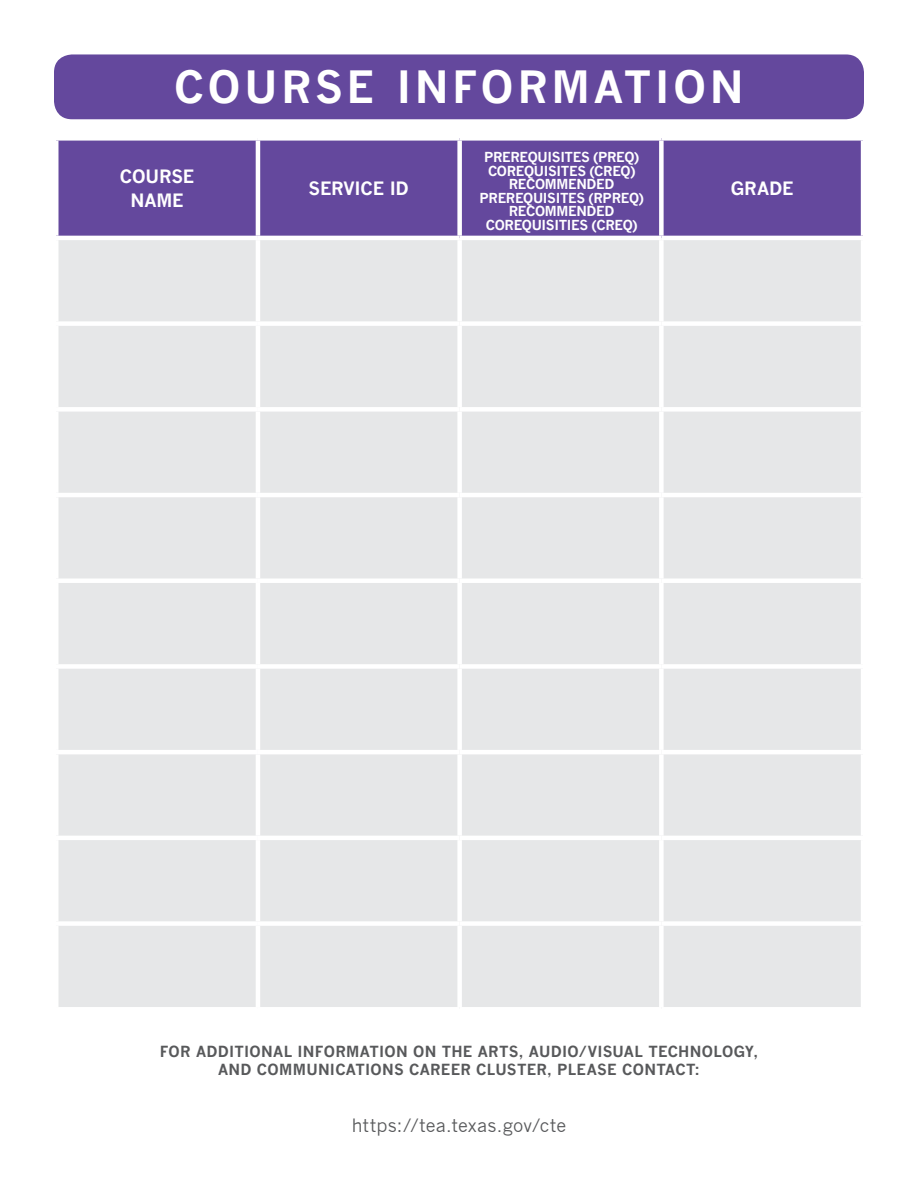
<style>
.page{position:relative;width:918px;height:1188px;background:#fff}
.page>*{position:absolute;margin:0;border:0;box-sizing:border-box;transform-origin:0 0}
.t1{font:700 43.5px "News Gothic";letter-spacing:.08em;color:#fff}
.t2{font:18px "News Gothic";letter-spacing:.01em;color:#58595b}
.t3{font:700 18px/24px "News Gothic";letter-spacing:-.01em;color:#fff;text-align:center}
.t4{font:700 15px/18px "News Gothic";letter-spacing:.015em;color:#58595b;text-align:center}
.t5{font:700 13.5px/13.5px "News Gothic";letter-spacing:-.025em;color:#fff;text-align:center}
</style>
<div class="page">
<div style="left:54px;top:54px;width:810px;height:65px;background:#64489d;border-radius:18px"></div>
<div style="left:56px;top:138px;width:202px;height:100px;background:#64489d"></div>
<div style="left:258px;top:138px;width:202px;height:100px;background:#64489d"></div>
<div style="left:460px;top:138px;width:201px;height:100px;background:#64489d"></div>
<div style="left:661px;top:138px;width:202px;height:100px;background:#64489d"></div>
<div style="left:56px;top:238px;width:202px;height:86px;background:#e6e7e8"></div>
<div style="left:258px;top:238px;width:202px;height:86px;background:#e6e7e8"></div>
<div style="left:460px;top:238px;width:201px;height:86px;background:#e6e7e8"></div>
<div style="left:661px;top:238px;width:202px;height:86px;background:#e6e7e8"></div>
<div style="left:56px;top:324px;width:202px;height:85px;background:#e6e7e8"></div>
<div style="left:258px;top:324px;width:202px;height:85px;background:#e6e7e8"></div>
<div style="left:460px;top:324px;width:201px;height:85px;background:#e6e7e8"></div>
<div style="left:661px;top:324px;width:202px;height:85px;background:#e6e7e8"></div>
<div style="left:56px;top:409px;width:202px;height:86px;background:#e6e7e8"></div>
<div style="left:258px;top:409px;width:202px;height:86px;background:#e6e7e8"></div>
<div style="left:460px;top:409px;width:201px;height:86px;background:#e6e7e8"></div>
<div style="left:661px;top:409px;width:202px;height:86px;background:#e6e7e8"></div>
<div style="left:56px;top:495px;width:202px;height:86px;background:#e6e7e8"></div>
<div style="left:258px;top:495px;width:202px;height:86px;background:#e6e7e8"></div>
<div style="left:460px;top:495px;width:201px;height:86px;background:#e6e7e8"></div>
<div style="left:661px;top:495px;width:202px;height:86px;background:#e6e7e8"></div>
<div style="left:56px;top:581px;width:202px;height:85px;background:#e6e7e8"></div>
<div style="left:258px;top:581px;width:202px;height:85px;background:#e6e7e8"></div>
<div style="left:460px;top:581px;width:201px;height:85px;background:#e6e7e8"></div>
<div style="left:661px;top:581px;width:202px;height:85px;background:#e6e7e8"></div>
<div style="left:56px;top:666px;width:202px;height:86px;background:#e6e7e8"></div>
<div style="left:258px;top:666px;width:202px;height:86px;background:#e6e7e8"></div>
<div style="left:460px;top:666px;width:201px;height:86px;background:#e6e7e8"></div>
<div style="left:661px;top:666px;width:202px;height:86px;background:#e6e7e8"></div>
<div style="left:56px;top:752px;width:202px;height:86px;background:#e6e7e8"></div>
<div style="left:258px;top:752px;width:202px;height:86px;background:#e6e7e8"></div>
<div style="left:460px;top:752px;width:201px;height:86px;background:#e6e7e8"></div>
<div style="left:661px;top:752px;width:202px;height:86px;background:#e6e7e8"></div>
<div style="left:56px;top:838px;width:202px;height:86px;background:#e6e7e8"></div>
<div style="left:258px;top:838px;width:202px;height:86px;background:#e6e7e8"></div>
<div style="left:460px;top:838px;width:201px;height:86px;background:#e6e7e8"></div>
<div style="left:661px;top:838px;width:202px;height:86px;background:#e6e7e8"></div>
<div style="left:56px;top:924px;width:202px;height:85px;background:#e6e7e8"></div>
<div style="left:258px;top:924px;width:202px;height:85px;background:#e6e7e8"></div>
<div style="left:460px;top:924px;width:201px;height:85px;background:#e6e7e8"></div>
<div style="left:661px;top:924px;width:202px;height:85px;background:#e6e7e8"></div>
<div style="left:54px;top:136px;width:204px;height:5px;background:#fff"></div>
<hr style="left:54px;top:141px;width:4px;height:95px;background:#fff">
<div style="left:258px;top:136px;width:202px;height:5px;background:#fff"></div>
<hr style="left:256px;top:141px;width:4px;height:95px;background:#fff">
<div style="left:460px;top:136px;width:201px;height:5px;background:#fff"></div>
<div style="left:457px;top:141px;width:5px;height:95px;background:#fff"></div>
<div style="left:661px;top:136px;width:204px;height:5px;background:#fff"></div>
<div style="left:659px;top:141px;width:5px;height:95px;background:#fff"></div>
<hr style="left:861px;top:141px;width:4px;height:95px;background:#fff">
<hr style="left:54px;top:236px;width:204px;height:4px;background:#fff">
<hr style="left:258px;top:236px;width:202px;height:4px;background:#fff">
<hr style="left:460px;top:236px;width:201px;height:4px;background:#fff">
<hr style="left:661px;top:236px;width:204px;height:4px;background:#fff">
<hr style="left:54px;top:240px;width:4px;height:81px;background:#fff">
<hr style="left:256px;top:240px;width:4px;height:81px;background:#fff">
<div style="left:457px;top:240px;width:5px;height:81px;background:#fff"></div>
<div style="left:659px;top:240px;width:5px;height:81px;background:#fff"></div>
<hr style="left:861px;top:240px;width:4px;height:81px;background:#fff">
<div style="left:54px;top:321px;width:204px;height:5px;background:#fff"></div>
<hr style="left:54px;top:326px;width:4px;height:81px;background:#fff">
<div style="left:258px;top:321px;width:202px;height:5px;background:#fff"></div>
<hr style="left:256px;top:326px;width:4px;height:81px;background:#fff">
<div style="left:460px;top:321px;width:201px;height:5px;background:#fff"></div>
<div style="left:457px;top:326px;width:5px;height:81px;background:#fff"></div>
<div style="left:661px;top:321px;width:204px;height:5px;background:#fff"></div>
<div style="left:659px;top:326px;width:5px;height:81px;background:#fff"></div>
<hr style="left:861px;top:326px;width:4px;height:81px;background:#fff">
<div style="left:54px;top:407px;width:204px;height:5px;background:#fff"></div>
<hr style="left:54px;top:412px;width:4px;height:81px;background:#fff">
<div style="left:258px;top:407px;width:202px;height:5px;background:#fff"></div>
<hr style="left:256px;top:412px;width:4px;height:81px;background:#fff">
<div style="left:460px;top:407px;width:201px;height:5px;background:#fff"></div>
<div style="left:457px;top:412px;width:5px;height:81px;background:#fff"></div>
<div style="left:661px;top:407px;width:204px;height:5px;background:#fff"></div>
<div style="left:659px;top:412px;width:5px;height:81px;background:#fff"></div>
<hr style="left:861px;top:412px;width:4px;height:81px;background:#fff">
<hr style="left:54px;top:493px;width:204px;height:4px;background:#fff">
<hr style="left:54px;top:497px;width:4px;height:81px;background:#fff">
<hr style="left:258px;top:493px;width:202px;height:4px;background:#fff">
<hr style="left:256px;top:497px;width:4px;height:81px;background:#fff">
<hr style="left:460px;top:493px;width:201px;height:4px;background:#fff">
<div style="left:457px;top:497px;width:5px;height:81px;background:#fff"></div>
<hr style="left:661px;top:493px;width:204px;height:4px;background:#fff">
<div style="left:659px;top:497px;width:5px;height:81px;background:#fff"></div>
<hr style="left:861px;top:497px;width:4px;height:81px;background:#fff">
<div style="left:54px;top:578px;width:204px;height:5px;background:#fff"></div>
<hr style="left:54px;top:583px;width:4px;height:81px;background:#fff">
<div style="left:258px;top:578px;width:202px;height:5px;background:#fff"></div>
<hr style="left:256px;top:583px;width:4px;height:81px;background:#fff">
<div style="left:460px;top:578px;width:201px;height:5px;background:#fff"></div>
<div style="left:457px;top:583px;width:5px;height:81px;background:#fff"></div>
<div style="left:661px;top:578px;width:204px;height:5px;background:#fff"></div>
<div style="left:659px;top:583px;width:5px;height:81px;background:#fff"></div>
<hr style="left:861px;top:583px;width:4px;height:81px;background:#fff">
<div style="left:54px;top:664px;width:204px;height:5px;background:#fff"></div>
<hr style="left:54px;top:669px;width:4px;height:81px;background:#fff">
<div style="left:258px;top:664px;width:202px;height:5px;background:#fff"></div>
<hr style="left:256px;top:669px;width:4px;height:81px;background:#fff">
<div style="left:460px;top:664px;width:201px;height:5px;background:#fff"></div>
<div style="left:457px;top:669px;width:5px;height:81px;background:#fff"></div>
<div style="left:661px;top:664px;width:204px;height:5px;background:#fff"></div>
<div style="left:659px;top:669px;width:5px;height:81px;background:#fff"></div>
<hr style="left:861px;top:669px;width:4px;height:81px;background:#fff">
<hr style="left:54px;top:750px;width:204px;height:4px;background:#fff">
<hr style="left:54px;top:754px;width:4px;height:82px;background:#fff">
<hr style="left:258px;top:750px;width:202px;height:4px;background:#fff">
<hr style="left:256px;top:754px;width:4px;height:82px;background:#fff">
<hr style="left:460px;top:750px;width:201px;height:4px;background:#fff">
<div style="left:457px;top:754px;width:5px;height:82px;background:#fff"></div>
<hr style="left:661px;top:750px;width:204px;height:4px;background:#fff">
<div style="left:659px;top:754px;width:5px;height:82px;background:#fff"></div>
<hr style="left:861px;top:754px;width:4px;height:82px;background:#fff">
<hr style="left:54px;top:836px;width:204px;height:4px;background:#fff">
<hr style="left:54px;top:840px;width:4px;height:81px;background:#fff">
<hr style="left:258px;top:836px;width:202px;height:4px;background:#fff">
<hr style="left:256px;top:840px;width:4px;height:81px;background:#fff">
<hr style="left:460px;top:836px;width:201px;height:4px;background:#fff">
<div style="left:457px;top:840px;width:5px;height:81px;background:#fff"></div>
<hr style="left:661px;top:836px;width:204px;height:4px;background:#fff">
<div style="left:659px;top:840px;width:5px;height:81px;background:#fff"></div>
<hr style="left:861px;top:840px;width:4px;height:81px;background:#fff">
<div style="left:54px;top:921px;width:204px;height:5px;background:#fff"></div>
<hr style="left:54px;top:926px;width:4px;height:81px;background:#fff">
<div style="left:258px;top:921px;width:202px;height:5px;background:#fff"></div>
<hr style="left:256px;top:926px;width:4px;height:81px;background:#fff">
<div style="left:460px;top:921px;width:201px;height:5px;background:#fff"></div>
<div style="left:457px;top:926px;width:5px;height:81px;background:#fff"></div>
<div style="left:661px;top:921px;width:204px;height:5px;background:#fff"></div>
<div style="left:659px;top:926px;width:5px;height:81px;background:#fff"></div>
<hr style="left:861px;top:926px;width:4px;height:81px;background:#fff">
<div style="left:54px;top:1007px;width:204px;height:5px;background:#fff"></div>
<div style="left:258px;top:1007px;width:202px;height:5px;background:#fff"></div>
<div style="left:460px;top:1007px;width:201px;height:5px;background:#fff"></div>
<div style="left:661px;top:1007px;width:204px;height:5px;background:#fff"></div>
<h2 class="t1" style="left:174px;top:61px;width:571px">COURSE INFORMATION</h2>
<p class="t3" style="left:120px;top:164px;width:76px">COURSE<br>NAME</p>
<p class="t3" style="left:309px;top:176px;width:102px">SERVICE ID</p>
<p class="t5" style="left:480px;top:150px;width:166px">PREREQUISITES (PREQ)<br>COREQUISITES (CREQ)<br>RECOMMENDED<br>PREREQUISITES (RPREQ)<br>RECOMMENDED<br>COREQUISITIES (CREQ)</p>
<p class="t3" style="left:731px;top:176px;width:64px">GRADE</p>
<p class="t4" style="left:160px;top:1042px;width:600px">FOR ADDITIONAL INFORMATION ON THE ARTS, AUDIO/VISUAL TECHNOLOGY,<br>AND COMMUNICATIONS CAREER CLUSTER, PLEASE CONTACT:</p>
<p class="t2" style="left:352px;top:1115px;width:216px">https://tea.texas.gov/cte</p>
</div>
